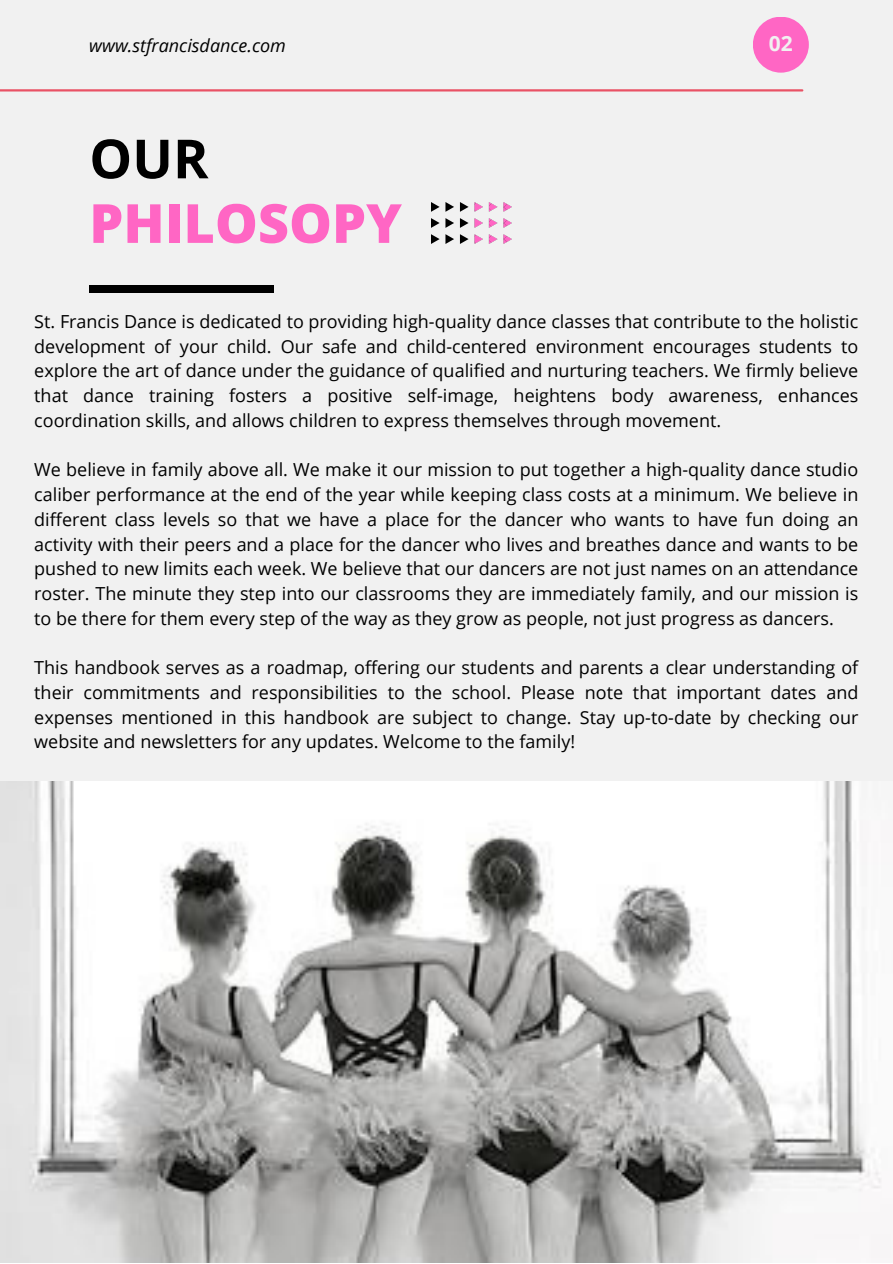
<style>
.page{position:relative;width:893px;height:1264px;background:#fff}
.page>*{position:absolute;margin:0;border:0;box-sizing:border-box;transform-origin:0 0}
.t1{font:800 54px "Open Sans";color:#ff66c4}
.t2{font:700 54px "Open Sans";color:#000}
.t3{font:700 21px "Open Sans";color:#f1f1f1}
.t4{font:18px/24.8px "Open Sans";color:#000;text-align:justify}
.t5{font:italic 18px "Open Sans";color:#000}
</style>
<div class="page">
<div style="left:0;top:0;width:892px;height:1262px;background:#f1f1f1"></div>
<hr style="left:0;top:89px;width:802px;height:2px;background:#e95265">
<div style="left:752px;top:17px;width:56px;height:56px;background:#ff66c4;border-radius:50%"></div>
<img style="left:0;top:781px;width:881px;height:481px">
<div style="left:89px;top:284px;width:185px;height:8px;background:#000"></div>
<img style="left:431px;top:202px;width:80px;height:42px">
<p class="t5" style="left:89px;top:33px;width:198px">www.stfrancisdance.com</p>
<p class="t3" style="left:768px;top:29px;width:25px">02</p>
<p class="t2" style="left:89px;top:121px;width:121px">OUR</p>
<p class="t1" style="left:89px;top:185px;width:314px">PHILOSOPY</p>
<p class="t4" style="left:34px;top:308px;width:825px">St. Francis Dance is dedicated to providing high-quality dance classes that contribute to the holistic development of your child. Our safe and child-centered environment encourages students to explore the art of dance under the guidance of qualified and nurturing teachers. We firmly believe that dance training fosters a positive self-image, heightens body awareness, enhances coordination skills, and allows children to express themselves through movement.</p>
<p class="t4" style="left:34px;top:457px;width:825px">We believe in family above all. We make it our mission to put together a high-quality dance studio caliber performance at the end of the year while keeping class costs at a minimum. We believe in different class levels so that we have a place for the dancer who wants to have fun doing an activity with their peers and a place for the dancer who lives and breathes dance and wants to be pushed to new limits each week. We believe that our dancers are not just names on an attendance roster. The minute they step into our classrooms they are immediately family, and our mission is to be there for them every step of the way as they grow as people, not just progress as dancers.</p>
<p class="t4" style="left:34px;top:655px;width:825px">This handbook serves as a roadmap, offering our students and parents a clear understanding of their commitments and responsibilities to the school. Please note that important dates and expenses mentioned in this handbook are subject to change. Stay up-to-date by checking our website and newsletters for any updates. Welcome to the family!</p>
</div>
